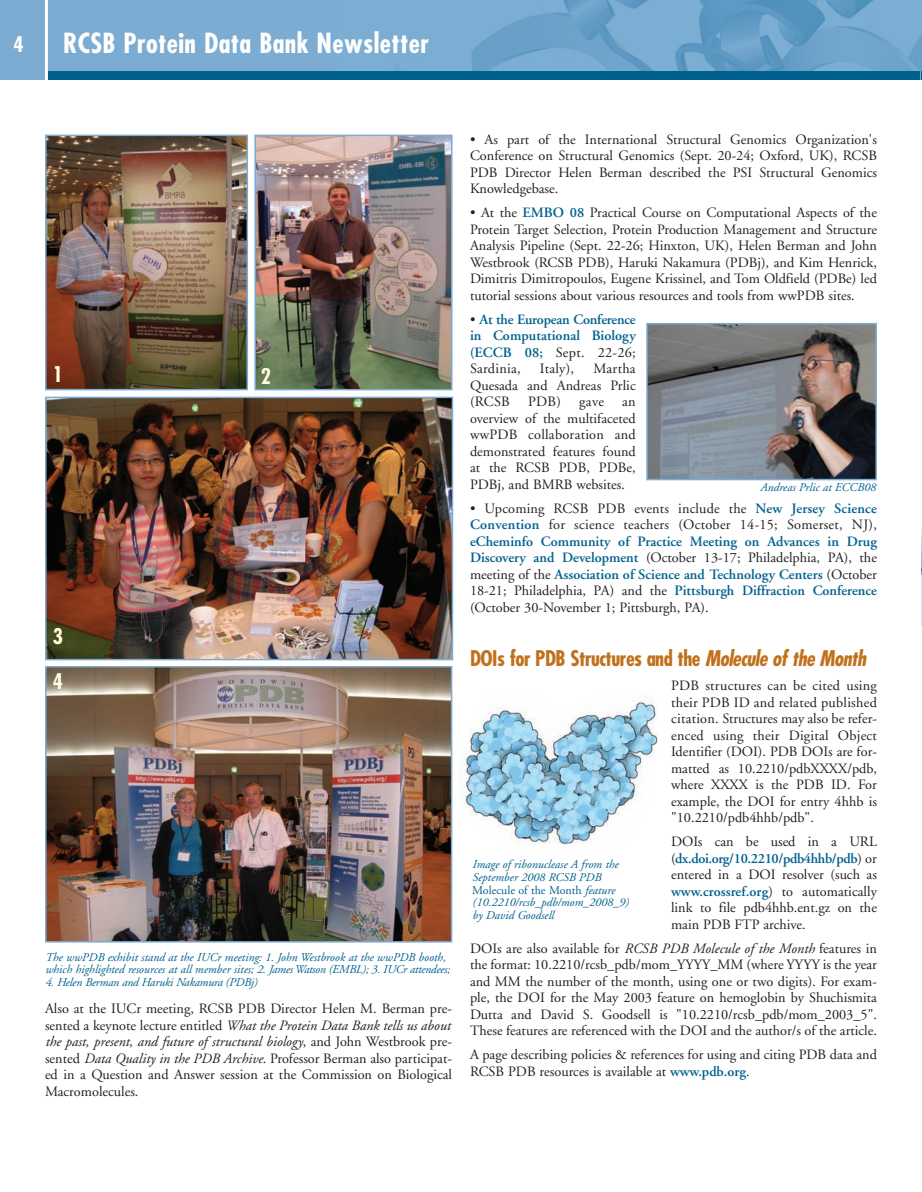
<style>
.page{position:relative;width:922px;height:1192px;background:#fff}
.page>*{position:absolute;margin:0;border:0;box-sizing:border-box;transform-origin:0 0}
.t1{font:700 condensed 27px "Futura";letter-spacing:.015em;color:#fff}
.t2{font:700 condensed 21px "Futura";letter-spacing:-.025em;color:#c1711d}
.t3{font:700 condensed 21px/44.8px "Futura";color:#fffce0}
.t4{font:700 condensed 21px "Futura";color:#fff}
.t5{font:14.25px/16.5px "Adobe Garamond";color:#231f20;text-align:justify}
.t6{font:600 14.25px/16.5px "Adobe Garamond";letter-spacing:-.01em;color:#00618f;text-align:justify}
.t7{font:italic 12px/12.8px "Adobe Garamond";color:#00618f}
.t8{font:italic 12px "Adobe Garamond";letter-spacing:-.02em;color:#00618f}
.s1{font-style:italic}
.s2{font-weight:600;color:#00618f}
.s3{font-weight:400;color:#231f20}
.s4{font-style:normal}
</style>
<div class="page">
<img style="left:0;top:0;width:922px;height:943px">
<h2 class="t4" style="left:14px;top:35px;width:12px">4</h2>
<h1 class="t1" style="left:63px;top:32px;width:367px">RCSB Protein Data Bank Newsletter</h1>
<h2 class="t3" style="left:53px;top:353px;width:12px">1</h2>
<h2 class="t3" style="left:261px;top:356px;width:12px">2</h2>
<h2 class="t3" style="left:53px;top:615px;width:12px">3<br>4</h2>
<p class="t7" style="left:45px;top:951px;width:406px">The wwPDB exhibit stand at the IUCr meeting: 1. John Westbrook at the wwPDB booth, which highlighted resources at all member sites; 2. James Watson (EMBL); 3. IUCr attendees;</p>
<p class="t8" style="left:45px;top:977px;width:214px">4. Helen Berman and Haruki Nakamura (PDBj)</p>
<p class="t5" style="left:45px;top:1001px;width:408px">Also at the IUCr meeting, RCSB PDB Director Helen M. Berman pre&shy;sented a keynote lecture entitled <span class="s1">What the Protein Data Bank tells us about the past, present, and future of structural biology</span>, and John Westbrook pre&shy;sented <span class="s1">Data Quality in the PDB Archive</span>. Professor Berman also participat&shy;ed in a Question and Answer session at the Commission on Biological Macromolecules.</p>
<p class="t5" style="left:470px;top:132px;width:408px">• As part of the International Structural Genomics Organization's Conference on Structural Genomics (Sept. 20-24; Oxford, UK), RCSB PDB Director Helen Berman described the PSI Structural Genomics Knowledgebase.</p>
<p class="t5" style="left:470px;top:205px;width:408px">• At the <span class="s2">EMBO 08</span> Practical Course on Computational Aspects of the Protein Target Selection, Protein Production Management and Structure Analysis Pipeline (Sept. 22-26; Hinxton, UK), Helen Berman and John Westbrook (RCSB PDB), Haruki Nakamura (PDBj), and Kim Henrick, Dimitris Dimitropoulos, Eugene Krissinel, and Tom Oldfield (PDBe) led tutorial sessions about various resources and tools from wwPDB sites.</p>
<p class="t6" style="left:470px;top:312px;width:167px"><span class="s3">•</span> At the European Conference in Computational Biology (ECCB 08; <span class="s3">Sept. 22-26; Sardinia,</span></p>
<p class="t5" style="left:470px;top:362px;width:167px;text-indent:123px">Martha Quesada and Andreas Prlic (RCSB</p>
<p class="t5" style="left:540px;top:362px;width:36px">Italy),</p>
<p class="t5" style="left:528px;top:395px;width:34px">PDB)</p>
<p class="t5" style="left:579px;top:395px;width:26px">gave</p>
<p class="t5" style="left:470px;top:395px;width:167px;text-indent:152px">an overview of the multifaceted wwPDB collaboration and demonstrated features found at the RCSB PDB, PDBe, PDBj, and BMRB websites.</p>
<p class="t5" style="left:470px;top:501px;width:408px">• Upcoming RCSB PDB events include the <span class="s2">New Jersey Science Convention</span> for science teachers (October 14-15; Somerset, NJ), <span class="s2">eCheminfo Community of Practice Meeting on Advances in Drug Discovery and Development</span> (October 13-17; Philadelphia, PA), the meeting of the <span class="s2">Association of Science and Technology Centers</span> (October 18-21; Philadelphia, PA) and the <span class="s2">Pittsburgh Diffraction Conference </span>(October 30-November 1; Pittsburgh, PA).</p>
<h2 class="t2" style="left:470px;top:649px;width:397px">DOIs for PDB Structures and the <span class="s1">Molecule of the Month</span></h2>
<p class="t5" style="left:671px;top:678px;width:207px">PDB structures can be cited using their PDB ID and related published citation. Structures may also be refer&shy;enced using their Digital Object Identifier (DOI). PDB DOIs are for&shy;matted as 10.2210/pdbXXXX/pdb, where XXXX is the PDB ID. For example, the DOI for entry 4hhb is "10.2210/pdb4hhb/pdb".</p>
<p class="t5" style="left:671px;top:834px;width:207px">DOIs can be used in a URL (<span class="s2">dx.doi.org/10.2210/pdb4hhb/pdb</span>) or entered in a DOI resolver (such as <span class="s2">www.crossref.org</span>) to automatically link to file pdb4hhb.ent.gz on the main PDB FTP archive.</p>
<p class="t5" style="left:470px;top:941px;width:408px">DOIs are also available for <span class="s1">RCSB PDB Molecule of the Month</span> features in the format: 10.2210/rcsb_pdb/mom_YYYY_MM (where YYYY is the year and MM the number of the month, using one or two digits). For exam&shy;ple, the DOI for the May 2003 feature on hemoglobin by Shuchismita Dutta and David S. Goodsell is "10.2210/rcsb_pdb/mom_2003_5".<br>These features are referenced with the DOI and the author/s of the article.</p>
<p class="t5" style="left:470px;top:1047px;width:408px">A page describing policies &amp; references for using and citing PDB data and<br>RCSB PDB resources is available at <span class="s2">www.pdb.org</span>.</p>
<p class="t7" style="left:760px;top:481px;width:117px">Andreas Prlic at ECCB08</p>
<p class="t7" style="left:472px;top:859px;width:158px">Image of ribonuclease A from the<br>September 2008 RCSB PDB<br><span class="s4">Molecule of the Month</span> feature (10.2210/rcsb_pdb/mom_2008_9) by David Goodsell</p>
</div>
